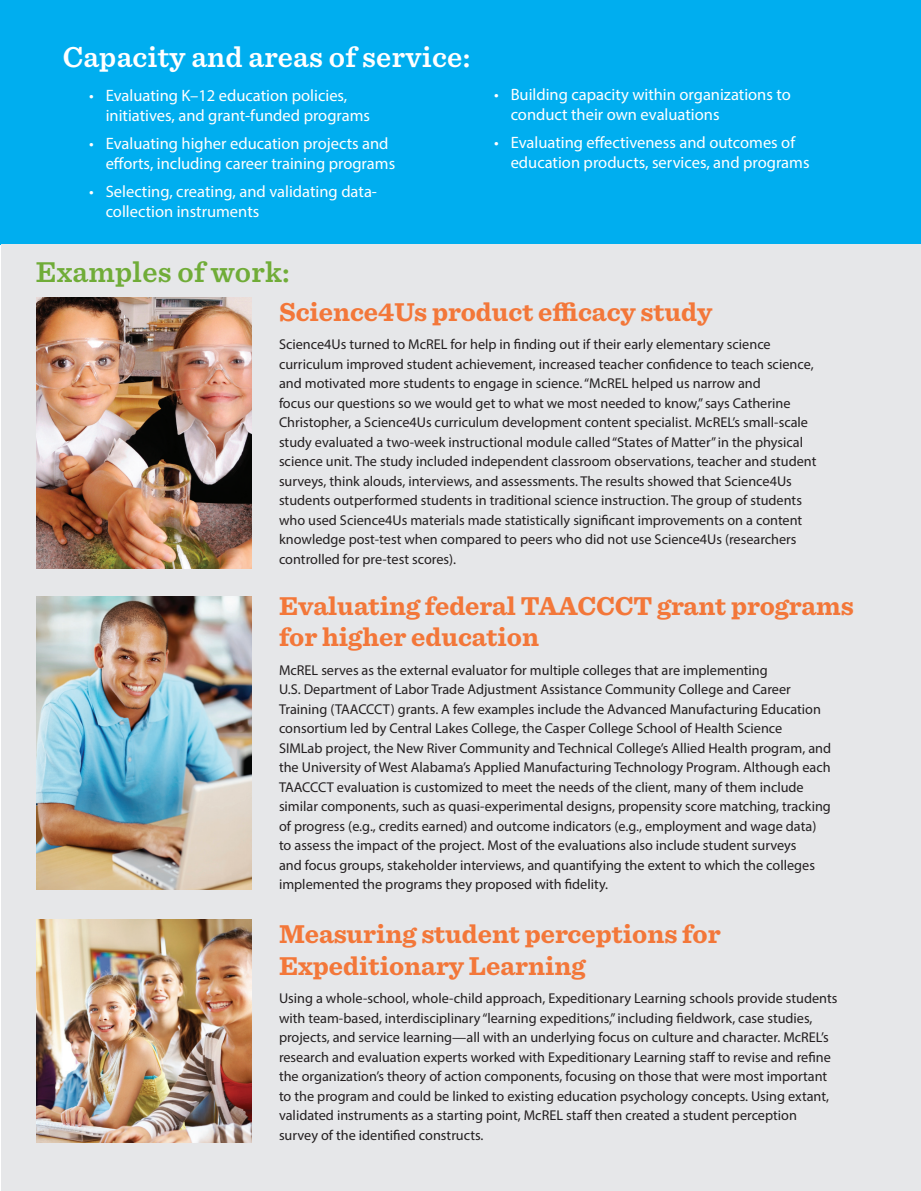
<style>
.page{position:relative;width:921px;height:1191px;background:#fff}
.page>*{position:absolute;margin:0;border:0;box-sizing:border-box;transform-origin:0 0}
.t1{font:600 30px "Sentinel";letter-spacing:.01em;color:#fff}
.t2{font:600 30px "Sentinel";letter-spacing:.01em;color:#70ac38}
.t3{font:700 27px/31.5px "Sentinel";color:#f37739}
.t4{font:16.5px/19.5px "Myriad Pro";color:#fff}
.t5{font:14.25px/19.5px "Myriad Pro";color:#231f20}
</style>
<div class="page">
<div style="left:0;top:0;width:921px;height:244px;background:#00aeef"></div>
<div style="left:2px;top:244px;width:919px;height:947px;background:#e6e7e9"></div>
<img style="left:36px;top:298px;width:216px;height:270px">
<img style="left:36px;top:597px;width:216px;height:293px">
<img style="left:36px;top:920px;width:216px;height:223px">
<p class="t1" style="left:63px;top:34px;width:409px">Capacity and areas of service:</p>
<p class="t4" style="left:106px;top:86px;width:266px;text-indent:-16px">• Evaluating K–12 education policies, initiatives, and grant-funded programs</p>
<p class="t4" style="left:106px;top:134px;width:291px;text-indent:-16px">• Evaluating higher education projects and efforts, including career training programs</p>
<p class="t4" style="left:106px;top:182px;width:273px;text-indent:-16px">• Selecting, creating, and validating data&shy;collection instruments</p>
<p class="t2" style="left:36px;top:249px;width:256px">Examples of work:</p>
<p class="t4" style="left:511px;top:85px;width:282px;text-indent:-16px">• Building capacity within organizations to conduct their own evaluations</p>
<p class="t4" style="left:511px;top:133px;width:300px;text-indent:-16px">• Evaluating effectiveness and outcomes of education products, services, and programs</p>
<p class="t3" style="left:279px;top:295px;width:435px">Science4Us product efficacy study</p>
<p class="t5" style="left:279px;top:334px;width:539px">Science4Us turned to McREL for help in finding out if their early elementary science curriculum improved student achievement, increased teacher confidence to teach science, and motivated more students to engage in science. “McREL helped us narrow and<br>focus our questions so we would get to what we most needed to know,” says Catherine Christopher, a Science4Us curriculum development content specialist. McREL’s small-scale study evaluated a two-week instructional module called “States of Matter” in the physical science unit. The study included independent classroom observations, teacher and student surveys, think alouds, interviews, and assessments. The results showed that Science4Us students outperformed students in traditional science instruction. The group of students who used Science4Us materials made statistically significant improvements on a content knowledge post-test when compared to peers who did not use Science4Us (researchers controlled for pre-test scores).</p>
<p class="t3" style="left:279px;top:589px;width:576px">Evaluating federal TAACCCT grant programs for higher education</p>
<p class="t5" style="left:279px;top:660px;width:554px">McREL serves as the external evaluator for multiple colleges that are implementing<br>U.S. Department of Labor Trade Adjustment Assistance Community College and Career Training (TAACCCT) grants. A few examples include the Advanced Manufacturing Education consortium led by Central Lakes College, the Casper College School of Health Science<br>SIMLab project, the New River Community and Technical College’s Allied Health program, and the University of West Alabama’s Applied Manufacturing Technology Program. Although each TAACCCT evaluation is customized to meet the needs of the client, many of them include similar components, such as quasi-experimental designs, propensity score matching, tracking of progress (e.g., credits earned) and outcome indicators (e.g., employment and wage data) to assess the impact of the project. Most of the evaluations also include student surveys<br>and focus groups, stakeholder interviews, and quantifying the extent to which the colleges implemented the programs they proposed with fidelity.</p>
<p class="t3" style="left:279px;top:917px;width:443px">Measuring student perceptions for<br>Expeditionary Learning</p>
<p class="t5" style="left:279px;top:988px;width:560px">Using a whole-school, whole-child approach, Expeditionary Learning schools provide students with team-based, interdisciplinary “learning expeditions,” including fieldwork, case studies, projects, and service learning—all with an underlying focus on culture and character. McREL’s research and evaluation experts worked with Expeditionary Learning staff to revise and refine the organization’s theory of action components, focusing on those that were most important to the program and could be linked to existing education psychology concepts. Using extant, validated instruments as a starting point, McREL staff then created a student perception survey of the identified constructs.</p>
</div>
